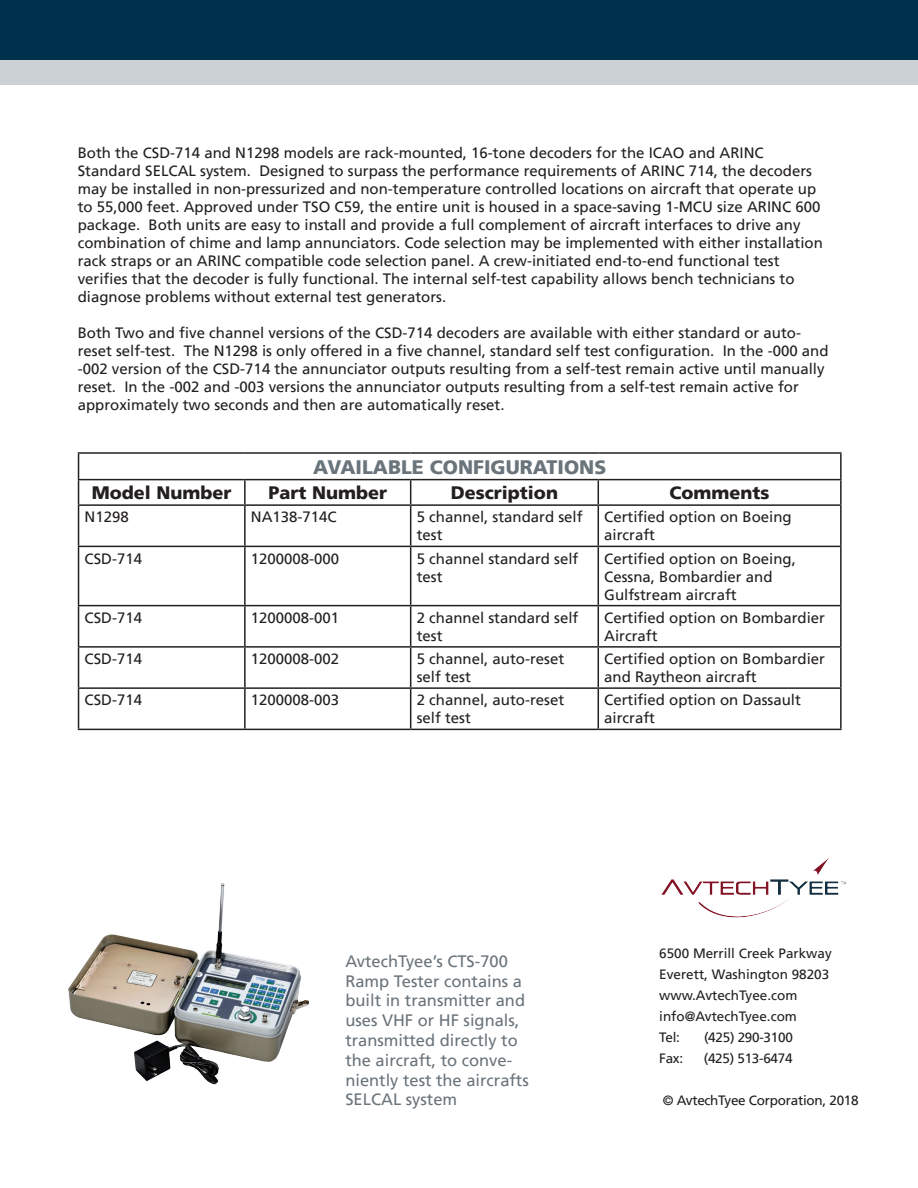
<style>
.page{position:relative;width:918px;height:1188px;background:#fff}
.page>*{position:absolute;margin:0;border:0;box-sizing:border-box;transform-origin:0 0}
.t1{font:900 19.5px "Frutiger LT";color:#6a747b}
.t2{font:900 18px "Frutiger LT";color:#231f20}
.t3{font:16.5px/19.8px "Frutiger LT";color:#6a747b}
.t4{font:15px/18px "Frutiger LT";color:#231f20}
.t5{font:13.5px "Frutiger LT";color:#231f20}
.t6{font:13.5px "Frutiger LT";letter-spacing:-.02em;color:#231f20}
</style>
<div class="page">
<div style="left:0;top:0;width:918px;height:60px;background:#00314c"></div>
<div style="left:0;top:60px;width:918px;height:25px;background:#ccd1d5"></div>
<img style="left:661px;top:858px;width:186px;height:60px">
<hr style="left:78px;top:452px;width:167px;height:2px;background:#231f20">
<hr style="left:245px;top:452px;width:166px;height:2px;background:#231f20">
<hr style="left:411px;top:452px;width:187px;height:2px;background:#231f20">
<hr style="left:598px;top:452px;width:244px;height:2px;background:#231f20">
<hr style="left:840px;top:454px;width:2px;height:25px;background:#231f20">
<hr style="left:78px;top:479px;width:167px;height:1px;background:#231f20">
<svg style="left:78px;top:454px;width:1px;height:50px"></svg>
<hr style="left:245px;top:479px;width:166px;height:1px;background:#231f20">
<hr style="left:244px;top:480px;width:2px;height:24px;background:#231f20">
<hr style="left:411px;top:479px;width:187px;height:1px;background:#231f20">
<svg style="left:410px;top:480px;width:1px;height:24px"></svg>
<hr style="left:598px;top:479px;width:244px;height:1px;background:#231f20">
<svg style="left:598px;top:480px;width:1px;height:24px"></svg>
<hr style="left:840px;top:480px;width:2px;height:24px;background:#231f20">
<hr style="left:78px;top:504px;width:167px;height:2px;background:#231f20">
<hr style="left:78px;top:506px;width:1px;height:40px;background:#231f20">
<hr style="left:245px;top:504px;width:166px;height:2px;background:#231f20">
<hr style="left:244px;top:506px;width:2px;height:40px;background:#231f20">
<hr style="left:411px;top:504px;width:187px;height:2px;background:#231f20">
<hr style="left:410px;top:506px;width:1px;height:40px;background:#231f20">
<hr style="left:598px;top:504px;width:244px;height:2px;background:#231f20">
<hr style="left:598px;top:506px;width:1px;height:40px;background:#231f20">
<hr style="left:840px;top:506px;width:2px;height:40px;background:#231f20">
<hr style="left:78px;top:546px;width:167px;height:1px;background:#231f20">
<hr style="left:78px;top:547px;width:1px;height:58px;background:#231f20">
<hr style="left:245px;top:546px;width:166px;height:1px;background:#231f20">
<hr style="left:244px;top:547px;width:2px;height:58px;background:#231f20">
<hr style="left:411px;top:546px;width:187px;height:1px;background:#231f20">
<hr style="left:410px;top:547px;width:1px;height:58px;background:#231f20">
<hr style="left:598px;top:546px;width:244px;height:1px;background:#231f20">
<hr style="left:598px;top:547px;width:1px;height:58px;background:#231f20">
<hr style="left:840px;top:547px;width:2px;height:58px;background:#231f20">
<hr style="left:78px;top:605px;width:167px;height:1px;background:#231f20">
<hr style="left:78px;top:606px;width:1px;height:40px;background:#231f20">
<hr style="left:245px;top:605px;width:166px;height:1px;background:#231f20">
<hr style="left:244px;top:606px;width:2px;height:40px;background:#231f20">
<hr style="left:411px;top:605px;width:187px;height:1px;background:#231f20">
<hr style="left:410px;top:606px;width:1px;height:40px;background:#231f20">
<hr style="left:598px;top:605px;width:244px;height:1px;background:#231f20">
<hr style="left:598px;top:606px;width:1px;height:40px;background:#231f20">
<hr style="left:840px;top:606px;width:2px;height:40px;background:#231f20">
<hr style="left:78px;top:646px;width:167px;height:2px;background:#231f20">
<hr style="left:78px;top:648px;width:1px;height:39px;background:#231f20">
<hr style="left:245px;top:646px;width:166px;height:2px;background:#231f20">
<hr style="left:244px;top:648px;width:2px;height:39px;background:#231f20">
<hr style="left:411px;top:646px;width:187px;height:2px;background:#231f20">
<hr style="left:410px;top:648px;width:1px;height:39px;background:#231f20">
<hr style="left:598px;top:646px;width:244px;height:2px;background:#231f20">
<hr style="left:598px;top:648px;width:1px;height:39px;background:#231f20">
<hr style="left:840px;top:648px;width:2px;height:39px;background:#231f20">
<hr style="left:78px;top:687px;width:167px;height:2px;background:#231f20">
<hr style="left:78px;top:689px;width:1px;height:40px;background:#231f20">
<hr style="left:245px;top:687px;width:166px;height:2px;background:#231f20">
<hr style="left:244px;top:689px;width:2px;height:40px;background:#231f20">
<hr style="left:411px;top:687px;width:187px;height:2px;background:#231f20">
<hr style="left:410px;top:689px;width:1px;height:40px;background:#231f20">
<hr style="left:598px;top:687px;width:244px;height:2px;background:#231f20">
<hr style="left:598px;top:689px;width:1px;height:40px;background:#231f20">
<hr style="left:840px;top:689px;width:2px;height:40px;background:#231f20">
<hr style="left:78px;top:729px;width:167px;height:1px;background:#231f20">
<hr style="left:245px;top:729px;width:166px;height:1px;background:#231f20">
<hr style="left:411px;top:729px;width:187px;height:1px;background:#231f20">
<hr style="left:598px;top:729px;width:244px;height:1px;background:#231f20">
<img style="left:68px;top:883px;width:241px;height:202px">
<p class="t4" style="left:78px;top:144px;width:747px">Both the CSD-714 and N1298 models are rack-mounted, 16-tone decoders for the ICAO and ARINC Standard SELCAL system. Designed to surpass the performance requirements of ARINC 714, the decoders may be installed in non-pressurized and non-temperature controlled locations on aircraft that operate up to 55,000 feet. Approved under TSO C59, the entire unit is housed in a space-saving 1-MCU size ARINC 600 package. Both units are easy to install and provide a full complement of aircraft interfaces to drive any combination of chime and lamp annunciators. Code selection may be implemented with either installation rack straps or an ARINC compatible code selection panel. A crew-initiated end-to-end functional test verifies that the decoder is fully functional. The internal self-test capability allows bench technicians to diagnose problems without external test generators.</p>
<p class="t4" style="left:78px;top:324px;width:752px">Both Two and five channel versions of the CSD-714 decoders are available with either standard or auto&shy;reset self-test. The N1298 is only offered in a five channel, standard self test configuration. In the -000 and -002 version of the CSD-714 the annunciator outputs resulting from a self-test remain active until manually reset. In the -002 and -003 versions the annunciator outputs resulting from a self-test remain active for approximately two seconds and then are automatically reset.</p>
<p class="t1" style="left:313px;top:455px;width:295px">AVAILABLE CONFIGURATIONS</p>
<p class="t2" style="left:92px;top:482px;width:141px">Model Number</p>
<p class="t2" style="left:269px;top:482px;width:120px">Part Number</p>
<p class="t2" style="left:451px;top:482px;width:109px">Description</p>
<p class="t2" style="left:670px;top:482px;width:102px">Comments</p>
<p class="t4" style="left:85px;top:508px;width:46px">N1298</p>
<p class="t4" style="left:251px;top:508px;width:87px">NA138-714C</p>
<p class="t4" style="left:417px;top:508px;width:167px">5 channel, standard self test</p>
<p class="t4" style="left:604px;top:508px;width:189px">Certified option on Boeing aircraft</p>
<p class="t4" style="left:85px;top:549px;width:59px">CSD-714</p>
<p class="t4" style="left:251px;top:549px;width:90px">1200008-000</p>
<p class="t4" style="left:417px;top:549px;width:163px">5 channel standard self test</p>
<p class="t4" style="left:604px;top:549px;width:193px">Certified option on Boeing,<br>Cessna, Bombardier and<br>Gulfstream aircraft</p>
<p class="t4" style="left:85px;top:609px;width:59px">CSD-714</p>
<p class="t4" style="left:251px;top:609px;width:90px">1200008-001</p>
<p class="t4" style="left:417px;top:609px;width:163px">2 channel standard self test</p>
<p class="t4" style="left:604px;top:609px;width:222px">Certified option on Bombardier<br>Aircraft</p>
<p class="t4" style="left:85px;top:650px;width:59px">CSD-714</p>
<p class="t4" style="left:251px;top:650px;width:90px">1200008-002</p>
<p class="t4" style="left:417px;top:650px;width:149px">5 channel, auto-reset self test</p>
<p class="t4" style="left:604px;top:650px;width:222px">Certified option on Bombardier and Raytheon aircraft</p>
<p class="t4" style="left:85px;top:691px;width:59px">CSD-714</p>
<p class="t4" style="left:251px;top:691px;width:90px">1200008-003</p>
<p class="t4" style="left:417px;top:691px;width:149px">2 channel, auto-reset self test</p>
<p class="t4" style="left:604px;top:691px;width:198px">Certified option on Dassault aircraft</p>
<p class="t3" style="left:345px;top:951px;width:185px">AvtechTyee’s CTS-700<br>Ramp Tester contains a built in transmitter and uses VHF or HF signals, transmitted directly to the aircraft, to conve&shy;niently test the aircrafts<br>SELCAL system</p>
<p class="t5" style="left:659px;top:945px;width:174px">6500 Merrill Creek Parkway</p>
<p class="t5" style="left:659px;top:966px;width:172px">Everett, Washington 98203</p>
<p class="t5" style="left:659px;top:987px;width:140px">www.AvtechTyee.com</p>
<p class="t5" style="left:659px;top:1008px;width:139px">info@AvtechTyee.com</p>
<p class="t5" style="left:659px;top:1029px;width:22px">Tel:</p>
<p class="t6" style="left:704px;top:1029px;width:90px">(425) 290-3100</p>
<p class="t5" style="left:659px;top:1050px;width:25px">Fax:</p>
<p class="t6" style="left:704px;top:1050px;width:90px">(425) 513-6474</p>
<p class="t6" style="left:663px;top:1092px;width:197px">© AvtechTyee Corporation, 2018</p>
</div>
